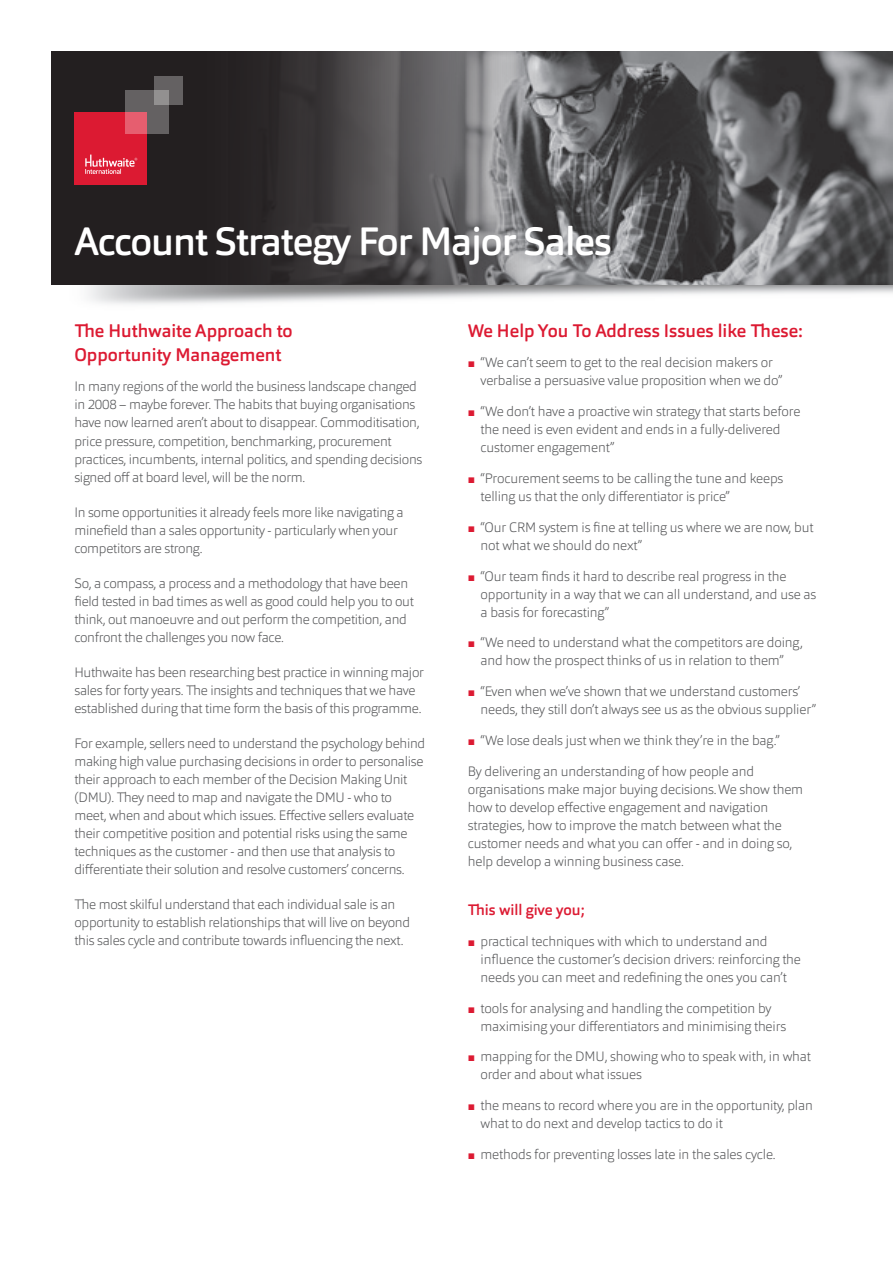
<style>
.page{position:relative;width:893px;height:1263px;background:#fff}
.page>*{position:absolute;margin:0;border:0;box-sizing:border-box;transform-origin:0 0}
.t1{font:500 39px "Orgon";letter-spacing:-.025em;color:#fff}
.t2{font:500 18px/24px "Orgon";color:#dc1a32}
.t3{font:500 15px "Orgon";color:#dc1a32}
.t4{font:200 13.5px/18px "Orgon";letter-spacing:-.02em;color:#57585a}
.s1{font-family:"Arial";font-weight:400;font-size:12.15px;color:#dc1a32}
</style>
<div class="page">
<img style="left:535px;top:51px;width:358px;height:234px">
<svg style="left:51px;top:51px;width:484px;height:234px;background:#454244"></svg>
<div style="left:74px;top:112px;width:73px;height:73px;background:#dc1a32"></div>
<svg style="left:85px;top:155px;width:52px;height:19px"></svg>
<svg style="left:125px;top:91px;width:43px;height:43px;background:#8a6065"></svg>
<svg style="left:154px;top:77px;width:29px;height:28px"></svg>
<p class="t1" style="left:74px;top:216px;width:539px">Account Strategy For Major Sales</p>
<p class="t2" style="left:74px;top:318px;width:220px">The Huthwaite Approach to<br>Opportunity Management</p>
<p class="t4" style="left:74px;top:378px;width:349px">In many regions of the world the business landscape changed in 2008 – maybe forever. The habits that buying organisations have now learned aren’t about to disappear. Commoditisation, price pressure, competition, benchmarking, procurement practices, incumbents, internal politics, and spending decisions signed off at board level, will be the norm.</p>
<p class="t4" style="left:74px;top:503px;width:331px">In some opportunities it already feels more like navigating a minefield than a sales opportunity - particularly when your competitors are strong.</p>
<p class="t4" style="left:74px;top:574px;width:341px">So, a compass, a process and a methodology that have been field tested in bad times as well as good could help you to out think, out manoeuvre and out perform the competition, and confront the challenges you now face.</p>
<p class="t4" style="left:74px;top:663px;width:351px">Huthwaite has been researching best practice in winning major sales for forty years. The insights and techniques that we have established during that time form the basis of this programme.</p>
<p class="t4" style="left:74px;top:734px;width:352px">For example, sellers need to understand the psychology behind making high value purchasing decisions in order to personalise their approach to each member of the Decision Making Unit (DMU). They need to map and navigate the DMU - who to meet, when and about which issues. Effective sellers evaluate their competitive position and potential risks using the same techniques as the customer - and then use that analysis to differentiate their solution and resolve customers’ concerns.</p>
<p class="t4" style="left:74px;top:895px;width:337px">The most skilful understand that each individual sale is an opportunity to establish relationships that will live on beyond this sales cycle and contribute towards influencing the next.</p>
<p class="t2" style="left:468px;top:318px;width:337px">We Help You To Address Issues like These:</p>
<p class="t4" style="left:480px;top:354px;width:303px;text-indent:-13px"><span class="s1">■</span> “We can’t seem to get to the real decision makers or verbalise a persuasive value proposition when we do”</p>
<p class="t4" style="left:480px;top:402px;width:321px;text-indent:-13px"><span class="s1">■</span> “We don’t have a proactive win strategy that starts before the need is even evident and ends in a fully-delivered customer engagement”</p>
<p class="t4" style="left:480px;top:469px;width:304px;text-indent:-13px"><span class="s1">■</span> “Procurement seems to be calling the tune and keeps telling us that the only differentiator is price”</p>
<p class="t4" style="left:480px;top:518px;width:334px;text-indent:-13px"><span class="s1">■</span> “Our CRM system is fine at telling us where we are now, but not what we should do next”</p>
<p class="t4" style="left:480px;top:567px;width:337px;text-indent:-13px"><span class="s1">■</span> “Our team finds it hard to describe real progress in the opportunity in a way that we can all understand, and use as a basis for forecasting”</p>
<p class="t4" style="left:468px;top:633px;width:337px;text-align:center"><span class="s1">■</span> “We need to understand what the competitors are doing, and how the prospect thinks of us in relation to them”</p>
<p class="t4" style="left:480px;top:682px;width:337px;text-indent:-13px"><span class="s1">■</span> “Even when we’ve shown that we understand customers’ needs, they still don’t always see us as the obvious supplier”</p>
<p class="t4" style="left:468px;top:731px;width:313px"><span class="s1">■</span> “We lose deals just when we think they’re in the bag.”</p>
<p class="t4" style="left:468px;top:762px;width:337px">By delivering an understanding of how people and organisations make major buying decisions. We show them how to develop effective engagement and navigation strategies, how to improve the match between what the customer needs and what you can offer - and in doing so, help develop a winning business case.</p>
<p class="t3" style="left:468px;top:900px;width:118px">This will give you;</p>
<p class="t4" style="left:480px;top:932px;width:322px;text-indent:-13px"><span class="s1">■</span> practical techniques with which to understand and influence the customer’s decision drivers: reinforcing the needs you can meet and redefining the ones you can’t</p>
<p class="t4" style="left:480px;top:999px;width:307px;text-indent:-13px"><span class="s1">■</span> tools for analysing and handling the competition by maximising your differentiators and minimising theirs</p>
<p class="t4" style="left:480px;top:1047px;width:332px;text-indent:-13px"><span class="s1">■</span> mapping for the DMU, showing who to speak with, in what order and about what issues</p>
<p class="t4" style="left:480px;top:1096px;width:334px;text-indent:-13px"><span class="s1">■</span> the means to record where you are in the opportunity, plan what to do next and develop tactics to do it</p>
<p class="t4" style="left:468px;top:1145px;width:310px"><span class="s1">■</span> methods for preventing losses late in the sales cycle.</p>
</div>
